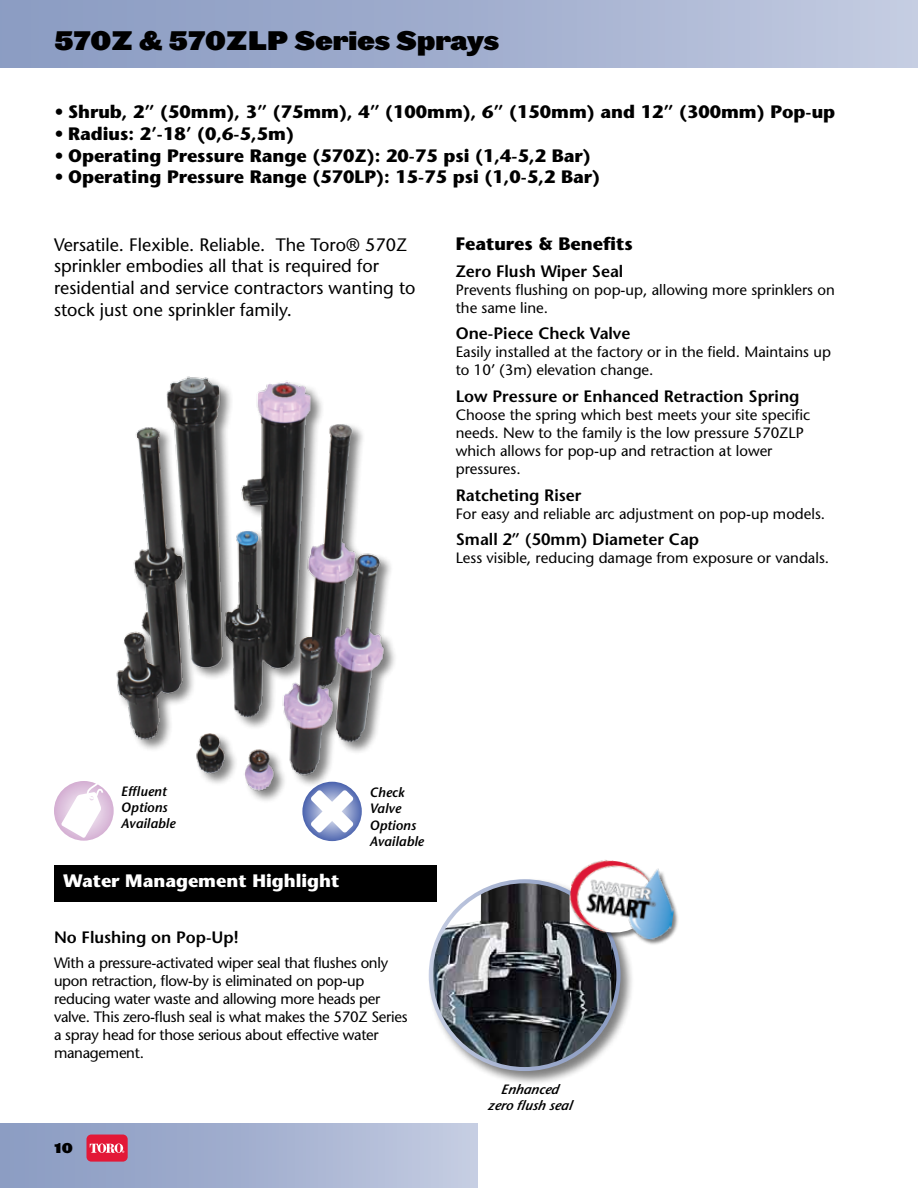
<style>
.page{position:relative;width:918px;height:1188px;background:#fff}
.page>*{position:absolute;margin:0;border:0;box-sizing:border-box;transform-origin:0 0}
.t1{font:25.5px "Leviathan HTF Black";color:#000}
.t2{font:700 18px "Stone Sans";color:#000}
.t3{font:18px/21.6px "Stone Sans";color:#000}
.t4{font:700 18px "Stone Sans";color:#fff}
.t5{font:600 16.5px "Stone Sans";color:#000}
.t6{font:15px/18px "Stone Sans";color:#000}
.t7{font:15px/18px "Stone Sans";letter-spacing:-.02em;color:#000}
.t8{font:italic 600 13.5px/16.2px "Stone Sans";color:#000}
.t9{font:13.5px "Leviathan HTF Black";color:#000}
</style>
<div class="page">
<div style="left:0;top:1124px;width:477px;height:64px;background:linear-gradient(to right,#8798bf,#c1cae0)"></div>
<div style="left:0;top:0;width:918px;height:68px;background:linear-gradient(to right,#8698c0,#c1c9e0)"></div>
<div style="left:86px;top:1135px;width:42px;height:27px;background:#e31837;border-radius:5px"></div>
<svg style="left:90px;top:1144px;width:34px;height:9px"></svg>
<img style="left:116px;top:376px;width:279px;height:430px">
<div style="left:427px;top:878px;width:208px;height:207px;background:#000;opacity:.5"></div>
<img style="left:431px;top:881px;width:188px;height:188px">
<div style="left:429px;top:879px;width:192px;height:192px;border:4px solid #fff;border-radius:50%"></div>
<div style="left:570px;top:861px;width:109px;height:85px;background:#000;opacity:.5"></div>
<img style="left:566px;top:859px;width:113px;height:83px">
<svg style="left:54px;top:781px;width:60px;height:60px"></svg>
<svg style="left:61px;top:781px;width:43px;height:57px"></svg>
<svg style="left:302px;top:782px;width:60px;height:59px"></svg>
<svg style="left:311px;top:790px;width:42px;height:43px"></svg>
<div style="left:54px;top:865px;width:382px;height:37px;background:#000"></div>
<h1 class="t1" style="left:54px;top:24px;width:447px">570Z &amp; 570ZLP Series Sprays</h1>
<p class="t2" style="left:55px;top:101px;width:782px">• Shrub, 2” (50mm), 3” (75mm), 4” (100mm), 6” (150mm) and 12” (300mm) Pop-up</p>
<p class="t2" style="left:55px;top:122px;width:241px">• Radius: 2’-18’ (0,6-5,5m)</p>
<p class="t2" style="left:55px;top:144px;width:538px">• Operating Pressure Range (570Z): 20-75 psi (1,4-5,2 Bar)</p>
<p class="t2" style="left:55px;top:166px;width:547px">• Operating Pressure Range (570LP): 15-75 psi (1,0-5,2 Bar)</p>
<p class="t3" style="left:54px;top:233px;width:363px">Versatile. Flexible. Reliable. The Toro® 570Z sprinkler embodies all that is required for residential and service contractors wanting to stock just one sprinkler family.</p>
<p class="t2" style="left:456px;top:233px;width:179px">Features &amp; Benefits</p>
<p class="t5" style="left:456px;top:261px;width:169px">Zero Flush Wiper Seal</p>
<p class="t6" style="left:456px;top:281px;width:381px">Prevents flushing on pop-up, allowing more sprinklers on the same line.</p>
<p class="t5" style="left:456px;top:323px;width:176px">One-Piece Check Valve</p>
<p class="t6" style="left:456px;top:343px;width:377px">Easily installed at the factory or in the field. Maintains up to 10’ (3m) elevation change.</p>
<p class="t5" style="left:456px;top:386px;width:345px">Low Pressure or Enhanced Retraction Spring</p>
<p class="t6" style="left:456px;top:406px;width:356px">Choose the spring which best meets your site specific needs. New to the family is the low pressure 570ZLP which allows for pop-up and retraction at lower pressures.</p>
<p class="t5" style="left:456px;top:485px;width:127px">Ratcheting Riser</p>
<p class="t6" style="left:456px;top:504px;width:371px">For easy and reliable arc adjustment on pop-up models.</p>
<p class="t5" style="left:456px;top:529px;width:245px">Small 2” (50mm) Diameter Cap</p>
<p class="t6" style="left:456px;top:549px;width:375px">Less visible, reducing damage from exposure or vandals.</p>
<p class="t8" style="left:121px;top:783px;width:56px">Effluent<br>Options<br>Available</p>
<p class="t4" style="left:63px;top:869px;width:278px">Water Management Highlight</p>
<p class="t8" style="left:369px;top:784px;width:56px">Check<br>Valve<br>Options<br>Available</p>
<p class="t5" style="left:54px;top:927px;width:186px">No Flushing on Pop-Up!</p>
<p class="t7" style="left:54px;top:953px;width:355px">With a pressure-activated wiper seal that flushes only upon retraction, flow-by is eliminated on pop-up reducing water waste and allowing more heads per valve. This zero-flush seal is what makes the 570Z Series a spray head for those serious about effective water management.</p>
<p class="t9" style="left:55px;top:1139px;width:20px">10</p>
<p class="t8" style="left:487px;top:1081px;width:86px;text-align:center">Enhanced zero flush seal</p>
</div>
